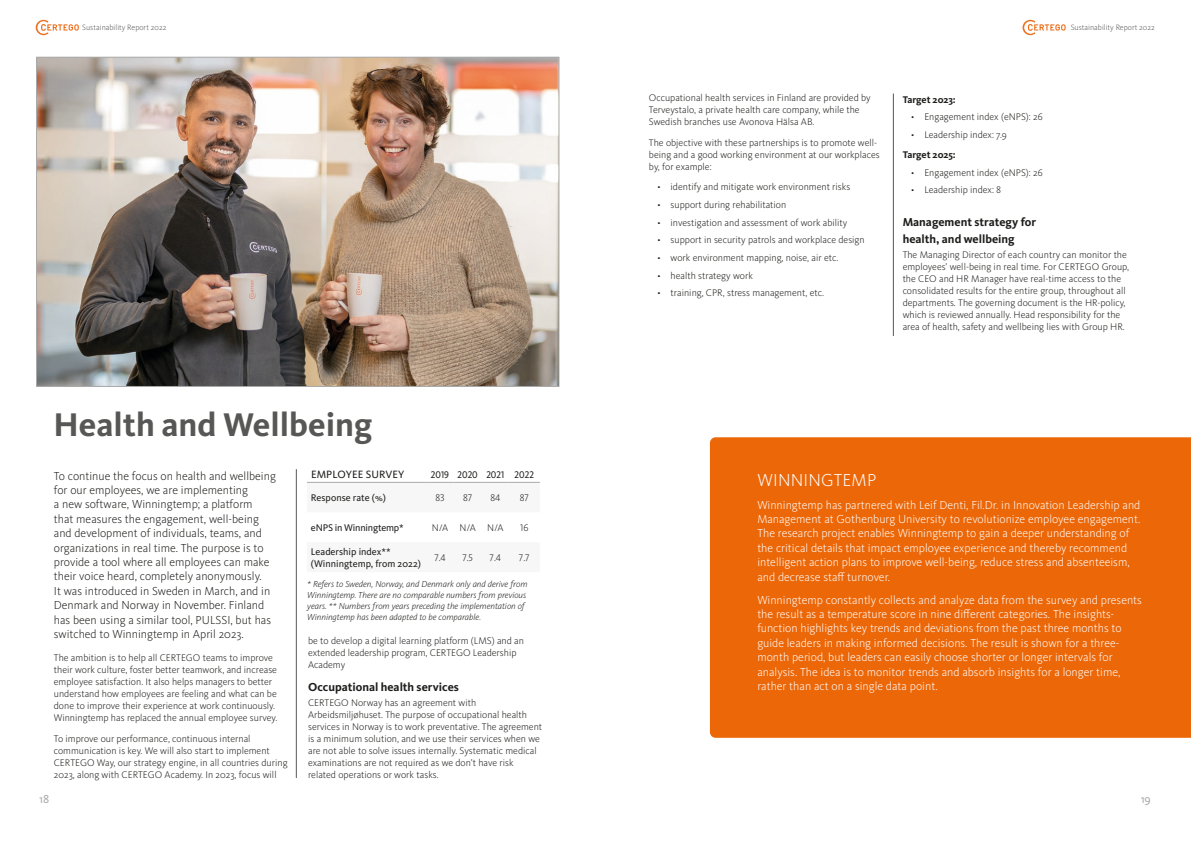
<style>
.page{position:relative;width:1191px;height:842px;background:#fff}
.page>*{position:absolute;margin:0;border:0;box-sizing:border-box;transform-origin:0 0}
.t1{font:700 34px "Kievit Pro";color:#575756}
.t2{font:300 18px "Kievit Pro";letter-spacing:.01em;color:#fff}
.t3{font:300 12px/14.4px "Kievit Pro";color:#fff}
.t4{font:300 12px/14.4px "Kievit Pro";color:#1d1d1b}
.t5{font:700 12px/17.2px "Kievit Pro";color:#1d1d1b}
.t6{font:12px "Kievit Pro";color:#aaa}
.t7{font:11px "Kievit Pro";letter-spacing:.01em;color:#1d1d1b}
.t8{font:300 10px/12px "Kievit Pro";color:#1d1d1b}
.t9{font:10px/12px "Kievit Pro";color:#1d1d1b}
.t10{font:700 10px "Kievit Pro";letter-spacing:-.005em;color:#1d1d1b}
.t11{font:10px "Kievit Pro";letter-spacing:-.02em;color:#1d1d1b}
.t12{font:10px "Kievit Pro";color:#1d1d1b;scale:.92 1}
.t13{font:italic 300 9px/10.8px "Kievit Pro";color:#1d1d1b}
.t14{font:300 8px "Kievit Pro";color:#575756}
</style>
<div class="page">
<hr style="left:296px;top:469px;width:1px;height:309px;background:#575756">
<svg style="left:307px;top:482px;width:202px;height:1px"></svg>
<hr style="left:509px;top:482px;width:31px;height:1px;background:#aaa">
<img style="left:38px;top:59px;width:519px;height:326px">
<div style="left:710px;top:437px;width:481px;height:301px;background:#ec6708"></div>
<hr style="left:893px;top:94px;width:1px;height:242px;background:#575756">
<svg style="left:36px;top:20px;width:43px;height:15px"></svg>
<svg style="left:1022px;top:20px;width:43px;height:15px"></svg>
<p class="t14" style="left:82px;top:23px;width:86px">Sustainability Report 2022</p>
<p class="t14" style="left:1070px;top:23px;width:86px">Sustainability Report 2022</p>
<h1 class="t1" style="left:53px;top:404px;width:320px">Health and Wellbeing</h1>
<p class="t7" style="left:311px;top:468px;width:95px">EMPLOYEE SURVEY</p>
<p class="t12" style="left:431px;top:469px;width:113px">2019 2020 2021 2022</p>
<p class="t9" style="left:311px;top:492px;width:76px">Response rate (%)</p>
<p class="t8" style="left:435px;top:492px;width:11px">83</p>
<p class="t8" style="left:463px;top:492px;width:11px">87</p>
<p class="t8" style="left:490px;top:492px;width:11px">84</p>
<p class="t8" style="left:520px;top:492px;width:11px">87</p>
<p class="t11" style="left:311px;top:522px;width:94px">eNPS in Winningtemp*</p>
<p class="t8" style="left:432px;top:522px;width:73px">N/A N/A N/A</p>
<p class="t8" style="left:520px;top:522px;width:10px">16</p>
<p class="t9" style="left:311px;top:545px;width:112px">Leadership index** (Winningtemp, from 2022)</p>
<p class="t8" style="left:434px;top:551px;width:13px">7.4</p>
<p class="t8" style="left:462px;top:551px;width:12px">7.5</p>
<p class="t8" style="left:489px;top:551px;width:13px">7.4</p>
<p class="t8" style="left:519px;top:551px;width:12px">7.7</p>
<p class="t13" style="left:307px;top:579px;width:222px">* Refers to Sweden, Norway, and Denmark only and derive from Winningtemp. There are no comparable numbers from previous years. ** Numbers from years preceding the implementation of Winningtemp has been adapted to be comparable.</p>
<p class="t4" style="left:54px;top:468px;width:223px">To continue the focus on health and wellbeing for our employees, we are implementing<br>a new software, Winningtemp; a platform<br>that measures the engagement, well-being and development of individuals, teams, and organizations in real time. The purpose is to provide a tool where all employees can make their voice heard, completely anonymously.<br>It was introduced in Sweden in March, and in Denmark and Norway in November. Finland has been using a similar tool, PULSSI, but has switched to Winningtemp in April 2023.</p>
<p class="t8" style="left:54px;top:652px;width:225px">The ambition is to help all CERTEGO teams to improve their work culture, foster better teamwork, and increase employee satisfaction. It also helps managers to better understand how employees are feeling and what can be done to improve their experience at work continuously.<br>Winningtemp has replaced the annual employee survey.</p>
<p class="t8" style="left:54px;top:732px;width:235px">To improve our performance, continuous internal communication is key. We will also start to implement CERTEGO Way, our strategy engine, in all countries during 2023, along with CERTEGO Academy. In 2023, focus will</p>
<p class="t8" style="left:308px;top:635px;width:217px">be to develop a digital learning platform (LMS) and an extended leadership program, CERTEGO Leadership<br>Academy</p>
<p class="t5" style="left:308px;top:678px;width:152px">Occupational health services</p>
<p class="t8" style="left:308px;top:696px;width:236px">CERTEGO Norway has an agreement with Arbeidsmiljøhuset. The purpose of occupational health services in Norway is to work preventative. The agreement is a minimum solution, and we use their services when we are not able to solve issues internally. Systematic medical examinations are not required as we don’t have risk related operations or work tasks.</p>
<p class="t6" style="left:39px;top:791px;width:12px">18</p>
<p class="t8" style="left:649px;top:92px;width:223px">Occupational health services in Finland are provided by<br>Terveystalo, a private health care company, while the<br>Swedish branches use Avonova Hälsa AB.</p>
<p class="t8" style="left:649px;top:136px;width:232px">The objective with these partnerships is to promote well&shy;being and a good working environment at our workplaces by, for example:</p>
<p class="t8" style="left:657px;top:181px;width:194px">• identify and mitigate work environment risks</p>
<p class="t8" style="left:657px;top:198px;width:130px">• support during rehabilitation</p>
<p class="t8" style="left:657px;top:216px;width:191px">• investigation and assessment of work ability</p>
<p class="t8" style="left:657px;top:234px;width:209px">• support in security patrols and workplace design</p>
<p class="t8" style="left:657px;top:251px;width:182px">• work environment mapping, noise, air etc.</p>
<p class="t8" style="left:657px;top:269px;width:97px">• health strategy work</p>
<p class="t8" style="left:657px;top:287px;width:168px">• training, CPR, stress management, etc.</p>
<p class="t10" style="left:902px;top:93px;width:55px">Target 2023:</p>
<p class="t8" style="left:911px;top:111px;width:133px">• Engagement index (eNPS): 26</p>
<p class="t8" style="left:911px;top:129px;width:97px">• Leadership index: 7.9</p>
<p class="t10" style="left:902px;top:149px;width:55px">Target 2025:</p>
<p class="t8" style="left:911px;top:166px;width:133px">• Engagement index (eNPS): 26</p>
<p class="t8" style="left:911px;top:184px;width:92px">• Leadership index: 8</p>
<p class="t5" style="left:902px;top:213px;width:135px">Management strategy for health, and wellbeing</p>
<p class="t8" style="left:902px;top:248px;width:228px">The Managing Director of each country can monitor the employees’ well-being in real time. For CERTEGO Group, the CEO and HR Manager have real-time access to the consolidated results for the entire group, throughout all departments. The governing document is the HR-policy, which is reviewed annually. Head responsibility for the area of health, safety and wellbeing lies with Group HR.</p>
<h2 class="t2" style="left:757px;top:469px;width:120px">WINNINGTEMP</h2>
<p class="t3" style="left:757px;top:497px;width:385px">Winningtemp has partnered with Leif Denti, Fil.Dr. in Innovation Leadership and Management at Gothenburg University to revolutionize employee engagement.<br>The research project enables Winningtemp to gain a deeper understanding of the critical details that impact employee experience and thereby recommend intelligent action plans to improve well-being, reduce stress and absenteeism, and decrease staff turnover.</p>
<p class="t3" style="left:757px;top:592px;width:386px">Winningtemp constantly collects and analyze data from the survey and presents the result as a temperature score in nine different categories. The insights&shy;function highlights key trends and deviations from the past three months to guide leaders in making informed decisions. The result is shown for a three&shy;month period, but leaders can easily choose shorter or longer intervals for analysis. The idea is to monitor trends and absorb insights for a longer time, rather than act on a single data point.</p>
<p class="t6" style="left:1140px;top:791px;width:12px">19</p>
</div>
